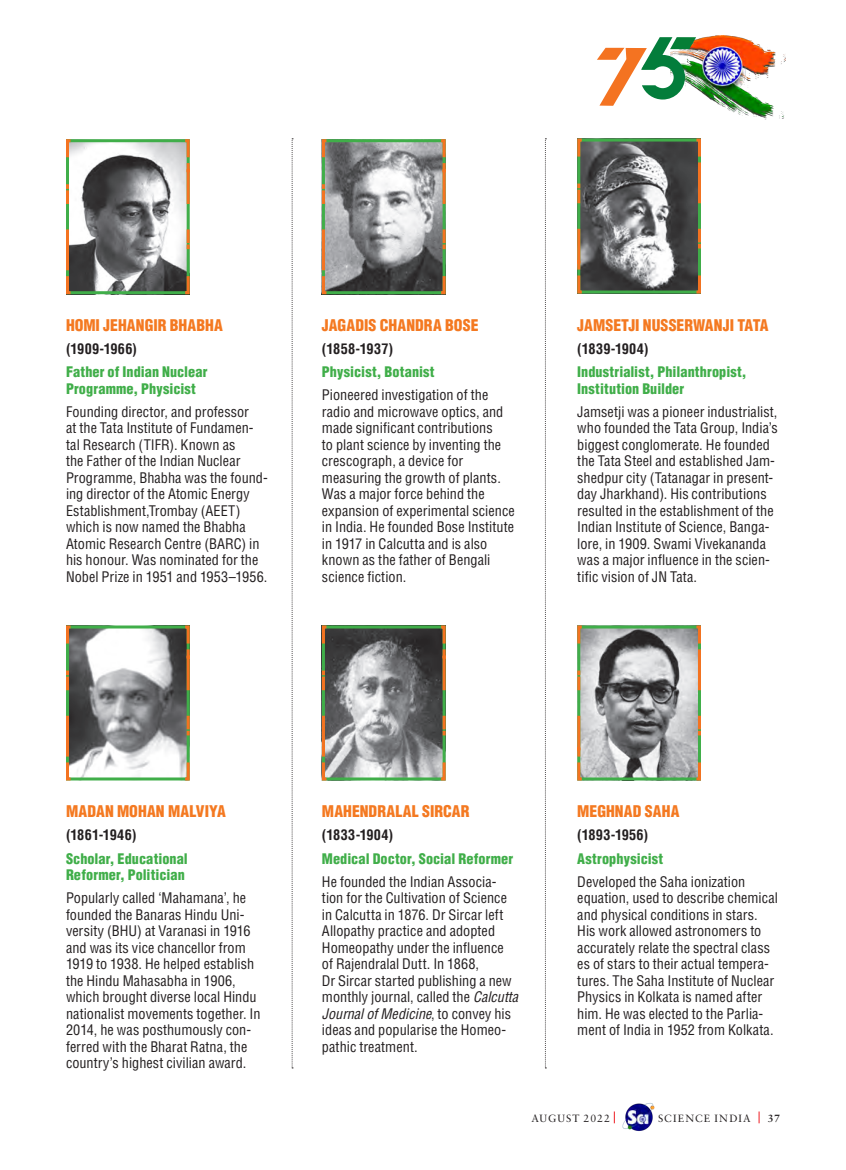
<style>
.page{position:relative;width:846px;height:1170px;background:#fff}
.page>*{position:absolute;margin:0;border:0;box-sizing:border-box;transform-origin:0 0}
.t1{font:900 condensed 15.75px "Helvetica LT Std";color:#f47921}
.t2{font:condensed 14.25px/16.5px "Helvetica LT Std";letter-spacing:.005em;color:#231f20}
.t3{font:900 condensed 14.25px/16.5px "Helvetica LT Std";letter-spacing:.005em;color:#40ae49}
.t4{font:700 condensed 14.25px "Helvetica LT Std";letter-spacing:.02em;color:#231f20}
.t5{font:10.5px "Sabon LT Std";letter-spacing:.105em;color:#231f20}
.t6{font:700 10.5px "Sabon LT Std";color:#231f20}
.s1{font-style:italic}
</style>
<div class="page">
<img style="left:622px;top:1103px;width:32px;height:28px">
<img style="left:696px;top:35px;width:89px;height:85px">
<svg style="left:597px;top:37px;width:99px;height:69px"></svg>
<svg style="left:66px;top:139px;width:124px;height:156px"></svg>
<svg style="left:66px;top:625px;width:124px;height:156px"></svg>
<svg style="left:577px;top:138px;width:124px;height:156px;background:#6e726d"></svg>
<svg style="left:577px;top:625px;width:124px;height:156px;background:#9ea29e"></svg>
<svg style="left:321px;top:139px;width:125px;height:156px;background:#91948e"></svg>
<svg style="left:321px;top:625px;width:125px;height:156px;background:#7e817b"></svg>
<svg style="left:292px;top:139px;width:1px;height:930px"></svg>
<svg style="left:545px;top:139px;width:1px;height:930px"></svg>
<p class="t1" style="left:66px;top:315px;width:158px">HOMI JEHANGIR BHABHA</p>
<p class="t4" style="left:66px;top:340px;width:73px">(1909-1966)</p>
<p class="t3" style="left:66px;top:364px;width:143px">Father of Indian Nuclear<br>Programme, Physicist</p>
<p class="t2" style="left:66px;top:403px;width:203px">Founding director, and professor<br>at the Tata Institute of Fundamen&shy;tal Research (TIFR). Known as<br>the Father of the Indian Nuclear<br>Programme, Bhabha was the found&shy;ing director of the Atomic Energy<br>Establishment,Trombay (AEET) which is now named the Bhabha<br>Atomic Research Centre (BARC) in his honour. Was nominated for the<br>Nobel Prize in 1951 and 1953–1956.</p>
<p class="t1" style="left:322px;top:315px;width:158px">JAGADIS CHANDRA BOSE</p>
<p class="t4" style="left:322px;top:340px;width:73px">(1858-1937)</p>
<p class="t3" style="left:322px;top:364px;width:114px">Physicist, Botanist</p>
<p class="t2" style="left:322px;top:387px;width:194px">Pioneered investigation of the radio and microwave optics, and made significant contributions<br>to plant science by inventing the crescograph, a device for measuring the growth of plants.<br>Was a major force behind the expansion of experimental science in India. He founded Bose Institute in 1917 in Calcutta and is also known as the father of Bengali</p>
<p class="t2" style="left:322px;top:568px;width:86px">science fiction.</p>
<p class="t1" style="left:577px;top:315px;width:193px">JAMSETJI NUSSERWANJI TATA</p>
<p class="t4" style="left:577px;top:340px;width:73px">(1839-1904)</p>
<p class="t3" style="left:577px;top:364px;width:171px">Industrialist, Philanthropist,<br>Institution Builder</p>
<p class="t2" style="left:577px;top:403px;width:202px">Jamsetji was a pioneer industrialist, who founded the Tata Group, India’s biggest conglomerate. He founded the Tata Steel and established Jam&shy;shedpur city (Tatanagar in present&shy;day Jharkhand). His contributions resulted in the establishment of the Indian Institute of Science, Banga&shy;lore, in 1909. Swami Vivekananda was a major influence in the scien&shy;tific vision of JN Tata.</p>
<p class="t1" style="left:66px;top:801px;width:161px">MADAN MOHAN MALVIYA</p>
<p class="t4" style="left:66px;top:826px;width:72px">(1861-1946)</p>
<p class="t3" style="left:66px;top:850px;width:123px">Scholar, Educational<br>Reformer, Politician</p>
<p class="t2" style="left:66px;top:890px;width:196px">Popularly called ‘Mahamana’, he founded the Banaras Hindu Uni&shy;versity (BHU) at Varanasi in 1916 and was its vice chancellor from<br>1919 to 1938. He helped establish the Hindu Mahasabha in 1906, which brought diverse local Hindu nationalist movements together. In<br>2014, he was posthumously con&shy;ferred with the Bharat Ratna, the country’s highest civilian award.</p>
<p class="t1" style="left:322px;top:801px;width:149px">MAHENDRALAL SIRCAR</p>
<p class="t4" style="left:322px;top:826px;width:73px">(1833-1904)</p>
<p class="t3" style="left:322px;top:850px;width:193px">Medical Doctor, Social Reformer</p>
<p class="t2" style="left:322px;top:873px;width:198px">He founded the Indian Associa&shy;tion for the Cultivation of Science in Calcutta in 1876. Dr Sircar left<br>Allopathy practice and adopted<br>Homeopathy under the influence of Rajendralal Dutt. In 1868,<br>Dr Sircar started publishing a new monthly journal, called the <span class="s1">Calcutta<br>Journal of Medicine</span>, to convey his ideas and popularise the Homeo&shy;pathic treatment.</p>
<p class="t1" style="left:577px;top:801px;width:104px">MEGHNAD SAHA</p>
<p class="t4" style="left:577px;top:826px;width:73px">(1893-1956)</p>
<p class="t3" style="left:577px;top:850px;width:88px">Astrophysicist</p>
<p class="t2" style="left:577px;top:873px;width:202px">Developed the Saha ionization equation, used to describe chemical and physical conditions in stars.<br>His work allowed astronomers to accurately relate the spectral class es of stars to their actual tempera&shy;tures. The Saha Institute of Nuclear Physics in Kolkata is named after him. He was elected to the Parlia&shy;ment of India in 1952 from Kolkata.</p>
<p class="t5" style="left:531px;top:1112px;width:80px">AUGUST 2022</p>
<p class="t5" style="left:658px;top:1112px;width:94px">SCIENCE INDIA</p>
<p class="t6" style="left:768px;top:1111px;width:14px">37</p>
</div>
